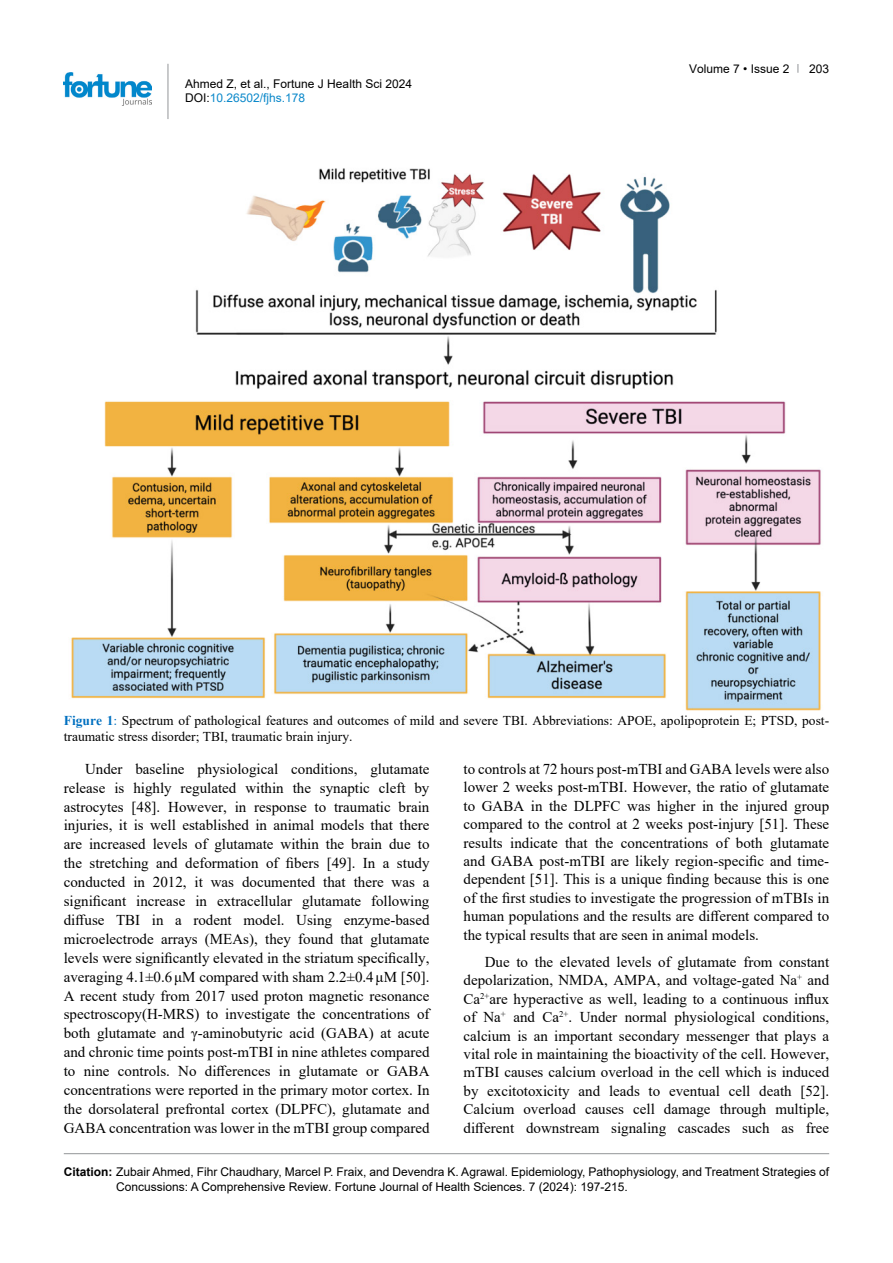
<style>
.page{position:relative;width:893px;height:1263px;background:#fff}
.page>*{position:absolute;margin:0;border:0;box-sizing:border-box;transform-origin:0 0}
.t1{font:15px/18.9px "Times New Roman";color:#000;text-align:justify}
.t2{font:13.5px/16.5px "Times New Roman";color:#000}
.t3{font:12px/14.4px "Arial";color:#000}
.s1{color:#0a88ca}
.s2{font-weight:700;color:#0070c0}
.s3{color:#0070c0}
.s4{font-weight:700}
</style>
<div class="page">
<hr style="left:168px;top:64px;width:1px;height:55px;background:#939598">
<img style="left:64px;top:72px;width:88px;height:33px">
<hr style="left:64px;top:1153px;width:765px;height:1px;background:#939598">
<img style="left:71px;top:168px;width:750px;height:543px">
<p class="t3" style="left:185px;top:76px;width:228px">Ahmed Z, et al., Fortune J Health Sci 2024<br>DOI:<span class="s1">10.26502/fjhs.178</span></p>
<p class="t3" style="left:689px;top:61px;width:102px">Volume 7 • Issue 2</p>
<p class="t3" style="left:809px;top:61px;width:22px">203</p>
<p class="t2" style="left:64px;top:711px;width:767px"><span class="s2">Figure 1</span><span class="s3">:</span> Spectrum of pathological features and outcomes of mild and severe TBI. Abbreviations: APOE, apolipoprotein E; PTSD, post&shy;traumatic stress disorder; TBI, traumatic brain injury.</p>
<p class="t1" style="left:64px;top:759px;width:367px;text-indent:21px">Under baseline physiological conditions, glutamate release is highly regulated within the synaptic cleft by astrocytes [48]. However, in response to traumatic brain injuries, it is well established in animal models that there are increased levels of glutamate within the brain due to the stretching and deformation of fibers [49]. In a study conducted in 2012, it was documented that there was a significant increase in extracellular glutamate following diffuse TBI in a rodent model. Using enzyme-based microelectrode arrays (MEAs), they found that glutamate levels were significantly elevated in the striatum specifically, averaging 4.1±0.6μM compared with sham 2.2±0.4μM [50].<br>A recent study from 2017 used proton magnetic resonance spectroscopy(H-MRS) to investigate the concentrations of both glutamate and γ-aminobutyric acid (GABA) at acute and chronic time points post-mTBI in nine athletes compared to nine controls. No differences in glutamate or GABA concentrations were reported in the primary motor cortex. In the dorsolateral prefrontal cortex (DLPFC), glutamate and GABA concentration was lower in the mTBI group compared</p>
<p class="t1" style="left:463px;top:759px;width:367px;line-height:18.5px">to controls at 72 hours post-mTBI and GABA levels were also lower 2 weeks post-mTBI. However, the ratio of glutamate to GABA in the DLPFC was higher in the injured group compared to the control at 2 weeks post-injury [51]. These results indicate that the concentrations of both glutamate and GABA post-mTBI are likely region-specific and time&shy;dependent [51]. This is a unique finding because this is one of the first studies to investigate the progression of mTBIs in human populations and the results are different compared to the typical results that are seen in animal models.</p>
<p class="t1" style="left:463px;top:952px;width:367px;line-height:18.5px;text-indent:21px">Due to the elevated levels of glutamate from constant depolarization, NMDA, AMPA, and voltage-gated Na<sup>+</sup> and Ca<sup>2+</sup>are hyperactive as well, leading to a continuous influx of Na<sup>+</sup> and Ca<sup>2+</sup>. Under normal physiological conditions, calcium is an important secondary messenger that plays a vital role in maintaining the bioactivity of the cell. However, mTBI causes calcium overload in the cell which is induced by excitotoxicity and leads to eventual cell death [52].<br>Calcium overload causes cell damage through multiple, different downstream signaling cascades such as free</p>
<p class="t3" style="left:116px;top:1164px;width:715px;line-height:15px;text-indent:-52px"><span class="s4">Citation:</span> Zubair Ahmed, Fihr Chaudhary, Marcel P. Fraix, and Devendra K. Agrawal. Epidemiology, Pathophysiology, and Treatment Strategies of<br>Concussions: A Comprehensive Review. Fortune Journal of Health Sciences. 7 (2024): 197-215.</p>
</div>
